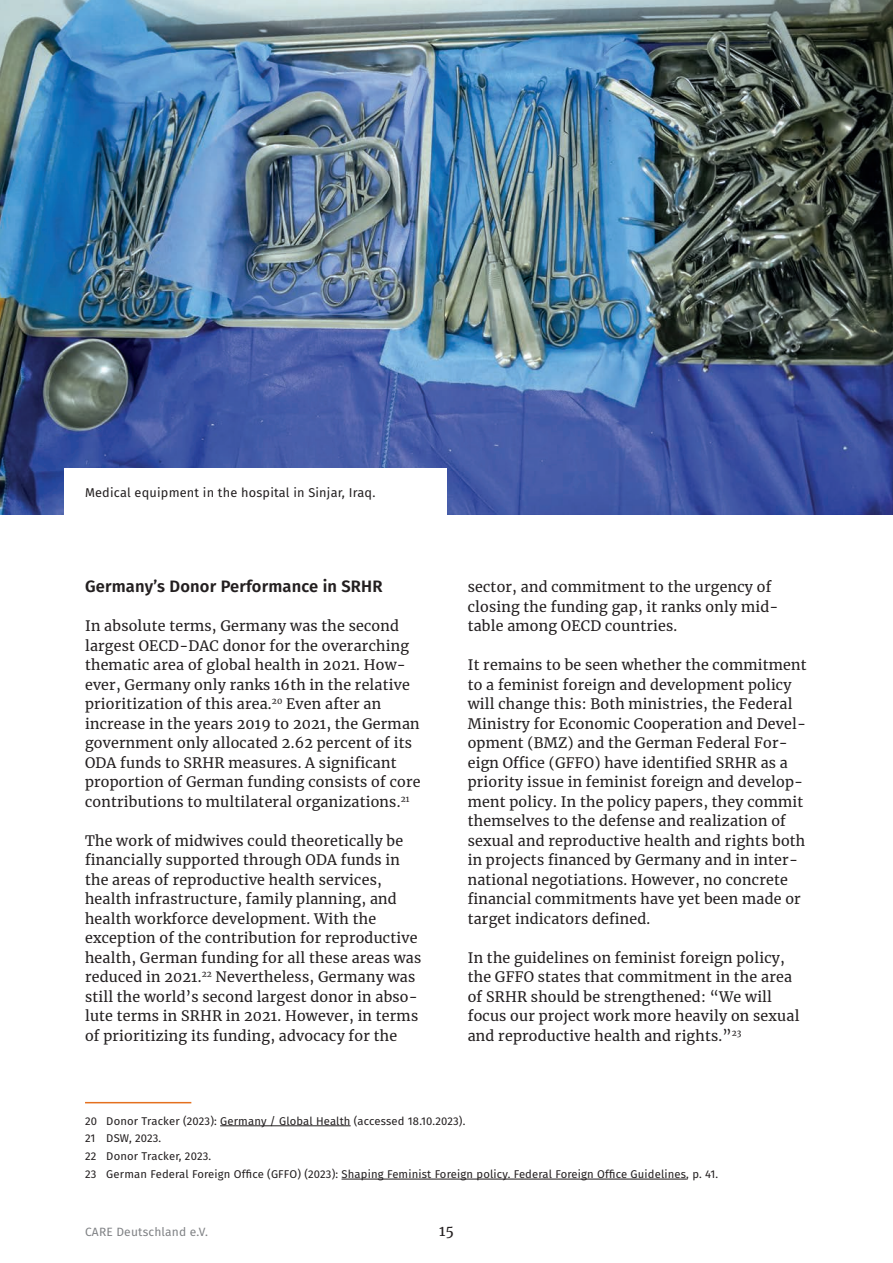
<style>
.page{position:relative;width:893px;height:1263px;background:#fff}
.page>*{position:absolute;margin:0;border:0;box-sizing:border-box;transform-origin:0 0}
.t1{font:600 16.5px "Fira Sans";letter-spacing:.01em;color:#231f20}
.t2{font:14.25px/19.5px "Merriweather";letter-spacing:.015em;color:#231f20}
.t3{font:12.75px "Fira Sans";letter-spacing:.015em;color:#231f20}
.t4{font:12px "Fira Sans";letter-spacing:.015em;color:#808285}
.t5{font:11.25px/17.7px "Fira Sans";letter-spacing:.015em;color:#231f20}
</style>
<div class="page">
<hr style="left:85px;top:1102px;width:106px;height:1px;background:#e4701e">
<hr style="left:220px;top:1125px;width:131px;height:1px;background:#231f20">
<hr style="left:342px;top:1179px;width:344px;height:1px;background:#231f20">
<img style="left:0;top:0;width:893px;height:514px">
<div style="left:64px;top:468px;width:382px;height:50px;background:#fff"></div>
<p class="t3" style="left:85px;top:483px;width:292px">Medical equipment in the hospital in Sinjar, Iraq.</p>
<p class="t1" style="left:85px;top:573px;width:299px">Germany’s Donor Performance in SRHR</p>
<p class="t2" style="left:85px;top:616px;width:337px">In absolute terms, Germany was the second largest OECD-DAC donor for the overarching thematic area of global health in 2021. How&shy;ever, Germany only ranks 16th in the relative prioritization of this area.<sup>20</sup> Even after an increase in the years 2019 to 2021, the German government only allocated 2.62 percent of its ODA funds to SRHR measures. A significant proportion of German funding consists of core contributions to multilateral organizations.<sup>21</sup></p>
<p class="t2" style="left:85px;top:830px;width:338px">The work of midwives could theoretically be financially supported through ODA funds in the areas of reproductive health services, health infrastructure, family planning, and health workforce development. With the exception of the contribution for reproductive health, German funding for all these areas was reduced in 2021.<sup>22</sup> Nevertheless, Germany was still the world’s second largest donor in abso&shy;lute terms in SRHR in 2021. However, in terms of prioritizing its funding, advocacy for the</p>
<p class="t2" style="left:468px;top:577px;width:312px">sector, and commitment to the urgency of closing the funding gap, it ranks only mid&shy;table among OECD countries.</p>
<p class="t2" style="left:468px;top:655px;width:340px">It remains to be seen whether the commitment to a feminist foreign and development policy will change this: Both ministries, the Federal Ministry for Economic Cooperation and Devel&shy;opment (BMZ) and the German Federal For&shy;eign Office (GFFO) have identified SRHR as a priority issue in feminist foreign and develop&shy;ment policy. In the policy papers, they commit themselves to the defense and realization of sexual and reproductive health and rights both in projects financed by Germany and in inter&shy;national negotiations. However, no concrete financial commitments have yet been made or target indicators defined.</p>
<p class="t2" style="left:468px;top:947px;width:333px">In the guidelines on feminist foreign policy, the GFFO states that commitment in the area of SRHR should be strengthened: “We will focus our project work more heavily on sexual and reproductive health and rights.”<sup>23</sup></p>
<p class="t5" style="left:85px;top:1111px;width:635px">20 Donor Tracker (2023): Germany / Global Health (accessed 18.10.2023).<br>21 DSW, 2023.<br>22 Donor Tracker, 2023.<br>23 German Federal Foreign Office (GFFO) (2023): Shaping Feminist Foreign policy. Federal Foreign Office Guidelines, p. 41.</p>
<p class="t4" style="left:85px;top:1222px;width:125px">CARE Deutschland e.V.</p>
<p class="t2" style="left:439px;top:1220px;width:16px">15</p>
</div>
